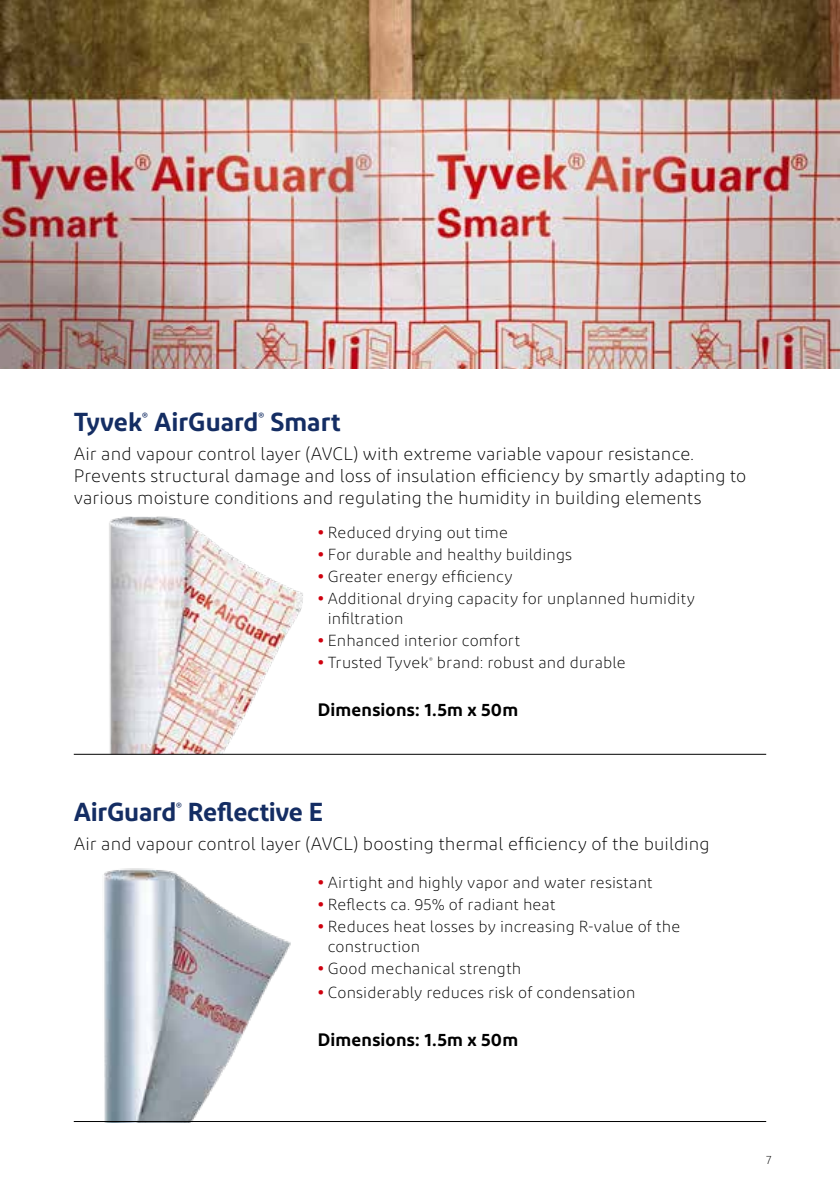
<style>
.page{position:relative;width:840px;height:1191px;background:#fff}
.page>*{position:absolute;margin:0;border:0;box-sizing:border-box;transform-origin:0 0}
.t1{font:600 26px "Diodrum";letter-spacing:-.005em;color:#142d63}
.t2{font:300 18px/22px "Diodrum";letter-spacing:.005em;color:#000}
.t3{font:600 18px "Diodrum";letter-spacing:.015em;color:#000}
.t4{font:300 16px/20px "Diodrum";letter-spacing:.01em;color:#000}
.t5{font:300 12px "Diodrum";color:#000}
.t6{font:600 10.4px "Diodrum";color:#142d63}
.t7{font:300 6.4px "Diodrum";color:#000}
.s1{font-weight:700;color:#cf000e}
</style>
<div class="page">
<img style="left:73px;top:868px;width:218px;height:254px">
<img style="left:73px;top:516px;width:233px;height:238px">
<hr style="left:74px;top:754px;width:691px;height:1px;background:#000">
<hr style="left:74px;top:1121px;width:691px;height:1px;background:#000">
<img style="left:0;top:0;width:839px;height:369px">
<h1 class="t1" style="left:74px;top:405px;width:70px">Tyvek</h1>
<p class="t6" style="left:142px;top:410px;width:7px">®</p>
<h1 class="t1" style="left:154px;top:405px;width:106px">AirGuard</h1>
<p class="t6" style="left:258px;top:410px;width:7px">®</p>
<h1 class="t1" style="left:270px;top:405px;width:72px">Smart</h1>
<p class="t2" style="left:74px;top:443px;width:673px">Air and vapour control layer (AVCL) with extreme variable vapour resistance.<br>Prevents structural damage and loss of insulation efficiency by smartly adapting to various moisture conditions and regulating the humidity in building elements</p>
<p class="t4" style="left:317px;top:522px;width:191px"><span class="s1">•</span> Reduced drying out time</p>
<p class="t4" style="left:317px;top:544px;width:255px"><span class="s1">•</span> For durable and healthy buildings</p>
<p class="t4" style="left:317px;top:566px;width:196px"><span class="s1">•</span> Greater energy efficiency</p>
<p class="t4" style="left:327px;top:588px;width:368px;text-indent:-10px"><span class="s1">•</span> Additional drying capacity for unplanned humidity infiltration</p>
<p class="t4" style="left:317px;top:630px;width:204px"><span class="s1">•</span> Enhanced interior comfort</p>
<p class="t4" style="left:317px;top:652px;width:112px"><span class="s1">•</span> Trusted Tyvek</p>
<p class="t7" style="left:429px;top:655px;width:5px">®</p>
<p class="t4" style="left:436px;top:652px;width:190px">brand: robust and durable</p>
<p class="t3" style="left:317px;top:698px;width:202px">Dimensions: 1.5m x 50m</p>
<h1 class="t1" style="left:74px;top:794px;width:251px">AirGuard Reflective E</h1>
<p class="t6" style="left:176px;top:800px;width:7px">®</p>
<p class="t2" style="left:74px;top:832px;width:637px">Air and vapour control layer (AVCL) boosting thermal efficiency of the building</p>
<p class="t4" style="left:317px;top:872px;width:336px"><span class="s1">•</span> Airtight and highly vapor and water resistant</p>
<p class="t4" style="left:317px;top:894px;width:239px"><span class="s1">•</span> Reflects ca. 95% of radiant heat</p>
<p class="t4" style="left:327px;top:916px;width:354px;text-indent:-10px"><span class="s1">•</span> Reduces heat losses by increasing R-value of the construction</p>
<p class="t4" style="left:317px;top:958px;width:205px"><span class="s1">•</span> Good mechanical strength</p>
<p class="t4" style="left:317px;top:982px;width:319px"><span class="s1">•</span> Considerably reduces risk of condensation</p>
<p class="t3" style="left:317px;top:1028px;width:202px">Dimensions: 1.5m x 50m</p>
<p class="t5" style="left:765px;top:1153px;width:7px">7</p>
</div>
